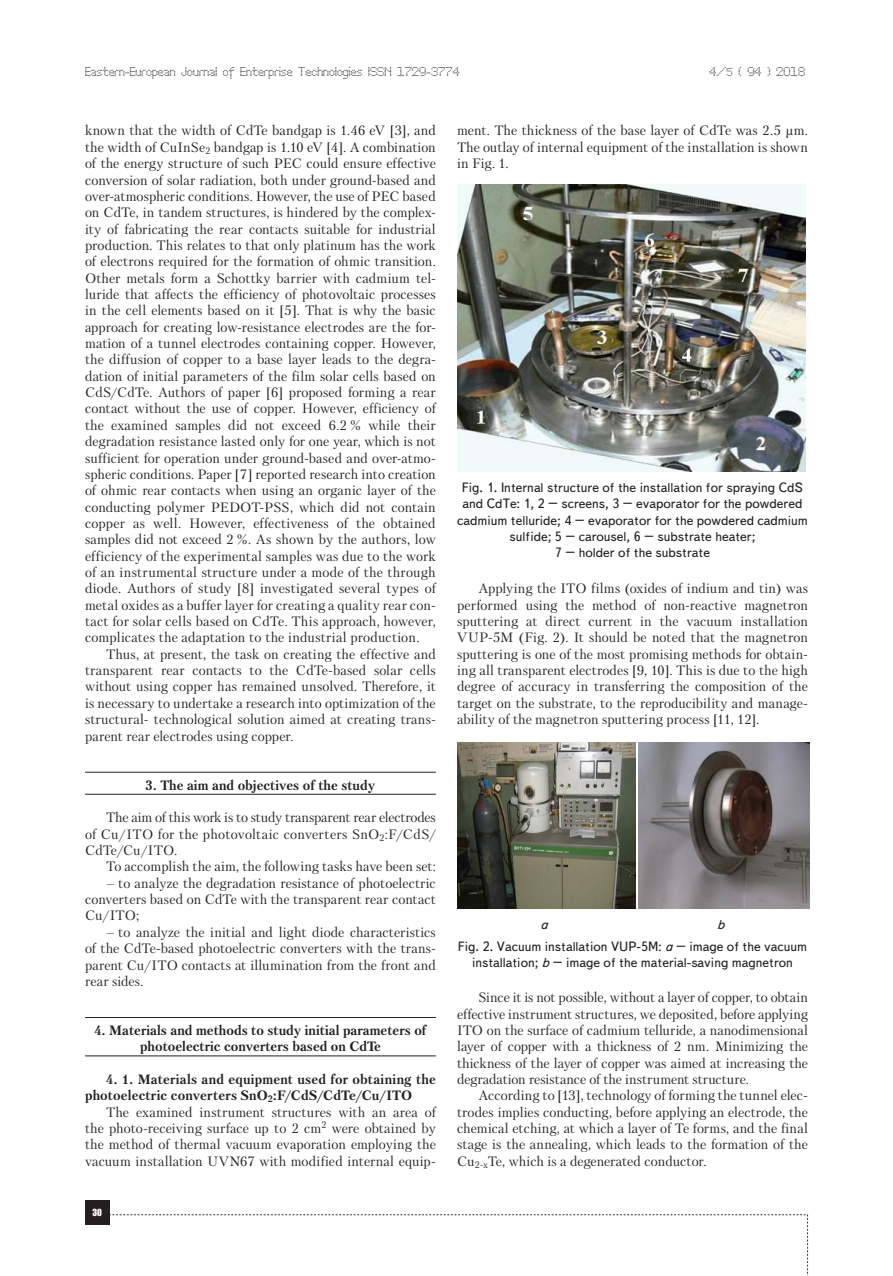
<style>
.page{position:relative;width:893px;height:1276px;background:#fff}
.page>*{position:absolute;margin:0;border:0;box-sizing:border-box;transform-origin:0 0}
.Text__англ{font:13.5px/16.4px "Petersburg C";letter-spacing:.005em;color:#231f20;text-align:justify}
.Рисунок{font:13.5px/16.2px "Text Book C";color:#231f20;text-align:center}
.Раздел_статьи{font:700 13.5px/16.4px "Petersburg C";color:#231f20;text-align:center}
.Text__англ-2{font:700 13.5px/16.4px "Petersburg C";letter-spacing:.01em;color:#231f20}
.Рисунок-2{font:italic 13.5px "Text Book C";color:#231f20}
.t1{font:12px "Perfo";letter-spacing:.015em;color:#231f20}
.t2{font:9px "Impact";color:#fff}
.s1{font-size:10.5px}
.s2{font-style:italic}
</style>
<div class="page">
<div style="left:85px;top:1200px;width:24px;height:24px;background:#231f20"></div>
<svg style="left:109px;top:1214px;width:699px;height:62px"></svg>
<hr style="left:85px;top:772px;width:351px;height:1px;background:#231f20">
<hr style="left:85px;top:794px;width:351px;height:1px;background:#231f20">
<hr style="left:85px;top:1017px;width:351px;height:1px;background:#231f20">
<hr style="left:85px;top:1055px;width:351px;height:1px;background:#231f20">
<img style="left:457px;top:184px;width:348px;height:287px">
<img style="left:458px;top:742px;width:177px;height:166px">
<img style="left:638px;top:742px;width:171px;height:166px">
<p class="t1" style="left:85px;top:65px;width:376px">Eastern-European Journal of Enterprise Technologies ISSN 1729-3774</p>
<p class="t1" style="left:709px;top:65px;width:97px">4/<span class="s1">5</span> ( 94 ) 2018</p>
<p class="Text__англ" style="left:85px;top:122px;width:352px">known that the width of CdTe bandgap is 1.46 eV [3], and the width of CuInSe<sub>2</sub> bandgap is 1.10 eV [4]. A combination of the energy structure of such PEC could ensure effective conversion of solar radiation, both under ground-based and over-atmospheric conditions. However, the use of PEC based on CdTe, in tandem structures, is hindered by the complex&shy;ity of fabricating the rear contacts suitable for industrial production. This relates to that only platinum has the work of electrons required for the formation of ohmic transition.<br>Other metals form a Schottky barrier with cadmium tel&shy;luride that affects the efficiency of photovoltaic processes in the cell elements based on it [5]. That is why the basic approach for creating low-resistance electrodes are the for&shy;mation of a tunnel electrodes containing copper. However, the diffusion of copper to a base layer leads to the degra&shy;dation of initial parameters of the film solar cells based on CdS/CdTe. Authors of paper [6] proposed forming a rear contact without the use of copper. However, efficiency of the examined samples did not exceed 6.2 % while their degradation resistance lasted only for one year, which is not sufficient for operation under ground-based and over-atmo&shy;spheric conditions. Paper [7] reported research into creation of ohmic rear contacts when using an organic layer of the conducting polymer PEDOT-PSS, which did not contain copper as well. However, effectiveness of the obtained samples did not exceed 2 %. As shown by the authors, low efficiency of the experimental samples was due to the work of an instrumental structure under a mode of the through diode. Authors of study [8] investigated several types of metal oxides as a buffer layer for creating a quality rear con&shy;tact for solar cells based on CdTe. This approach, however, complicates the adaptation to the industrial production.</p>
<p class="Text__англ" style="left:85px;top:646px;width:352px;text-indent:21px">Thus, at present, the task on creating the effective and transparent rear contacts to the CdTe-based solar cells without using copper has remained unsolved. Therefore, it is necessary to undertake a research into optimization of the structural- technological solution aimed at creating trans&shy;parent rear electrodes using copper.</p>
<p class="Раздел_статьи" style="left:146px;top:776px;width:231px">3. The aim and objectives of the study</p>
<p class="Text__англ" style="left:85px;top:809px;width:352px;text-indent:21px">The aim of this work is to study transparent rear electrodes of Cu/ITO for the photovoltaic converters SnO<sub>2</sub>:F/CdS/ CdTe/Cu/ITO.</p>
<p class="Text__англ" style="left:106px;top:858px;width:331px">To accomplish the aim, the following tasks have been set:</p>
<p class="Text__англ" style="left:85px;top:874px;width:352px;text-indent:21px">– to analyze the degradation resistance of photoelectric converters based on CdTe with the transparent rear contact Cu/ITO;</p>
<p class="Text__англ" style="left:85px;top:923px;width:352px;text-indent:21px">– to analyze the initial and light diode characteristics of the CdTe-based photoelectric converters with the trans&shy;parent Cu/ITO contacts at illumination from the front and rear sides.</p>
<p class="Раздел_статьи" style="left:94px;top:1021px;width:333px">4. Materials and methods to study initial parameters of photoelectric converters based on CdTe</p>
<p class="Text__англ-2" style="left:85px;top:1070px;width:352px;text-indent:21px">4. 1. Materials and equipment used for obtaining the photoelectric converters SnO<sub>2</sub>:F/CdS/CdTe/Cu/ITO</p>
<p class="Text__англ" style="left:85px;top:1103px;width:352px;text-indent:21px">The examined instrument structures with an area of the photo-receiving surface up to 2 cm<sup>2</sup> were obtained by the method of thermal vacuum evaporation employing the vacuum installation UVN67 with modified internal equip-</p>
<p class="t2" style="left:92px;top:1205px;width:11px">30</p>
<p class="Text__англ" style="left:457px;top:122px;width:352px">ment. The thickness of the base layer of CdTe was 2.5 µm.<br>The outlay of internal equipment of the installation is shown in Fig. 1.</p>
<p class="Рисунок" style="left:457px;top:480px;width:352px">Fig. 1. Internal structure of the installation for spraying CdS and CdTe: 1, 2 – screens, 3 – evaporator for the powdered cadmium telluride; 4 – evaporator for the powdered cadmium sulfide; 5 – carousel, 6 – substrate heater;<br>7 – holder of the substrate</p>
<p class="Text__англ" style="left:457px;top:580px;width:352px;text-indent:21px">Applying the ITO films (oxides of indium and tin) was performed using the method of non-reactive magnetron sputtering at direct current in the vacuum installation VUP-5M (Fig. 2). It should be noted that the magnetron sputtering is one of the most promising methods for obtain&shy;ing all transparent electrodes [9, 10]. This is due to the high degree of accuracy in transferring the composition of the target on the substrate, to the reproducibility and manage&shy;ability of the magnetron sputtering process [11, 12].</p>
<p class="Рисунок" style="left:458px;top:913px;width:351px;line-height:22.2px;text-align:left;text-indent:259px"><span class="s2">b<br></span>Fig. 2. Vacuum installation VUP-5M: <span class="s2">a</span> – image of the vacuum</p>
<p class="Рисунок" style="left:472px;top:954px;width:322px">installation; <span class="s2">b</span> – image of the material-saving magnetron</p>
<p class="Text__англ" style="left:457px;top:989px;width:352px;text-indent:21px">Since it is not possible, without a layer of copper, to obtain effective instrument structures, we deposited, before applying ITO on the surface of cadmium telluride, a nanodimensional layer of copper with a thickness of 2 nm. Minimizing the thickness of the layer of copper was aimed at increasing the degradation resistance of the instrument structure.</p>
<p class="Text__англ" style="left:457px;top:1087px;width:352px;text-indent:21px">According to [13], technology of forming the tunnel elec&shy;trodes implies conducting, before applying an electrode, the chemical etching, at which a layer of Te forms, and the final stage is the annealing, which leads to the formation of the Cu<sub>2-x</sub>Te, which is a degenerated conductor.</p>
<p class="Рисунок-2" style="left:540px;top:916px;width:9px">a</p>
</div>
